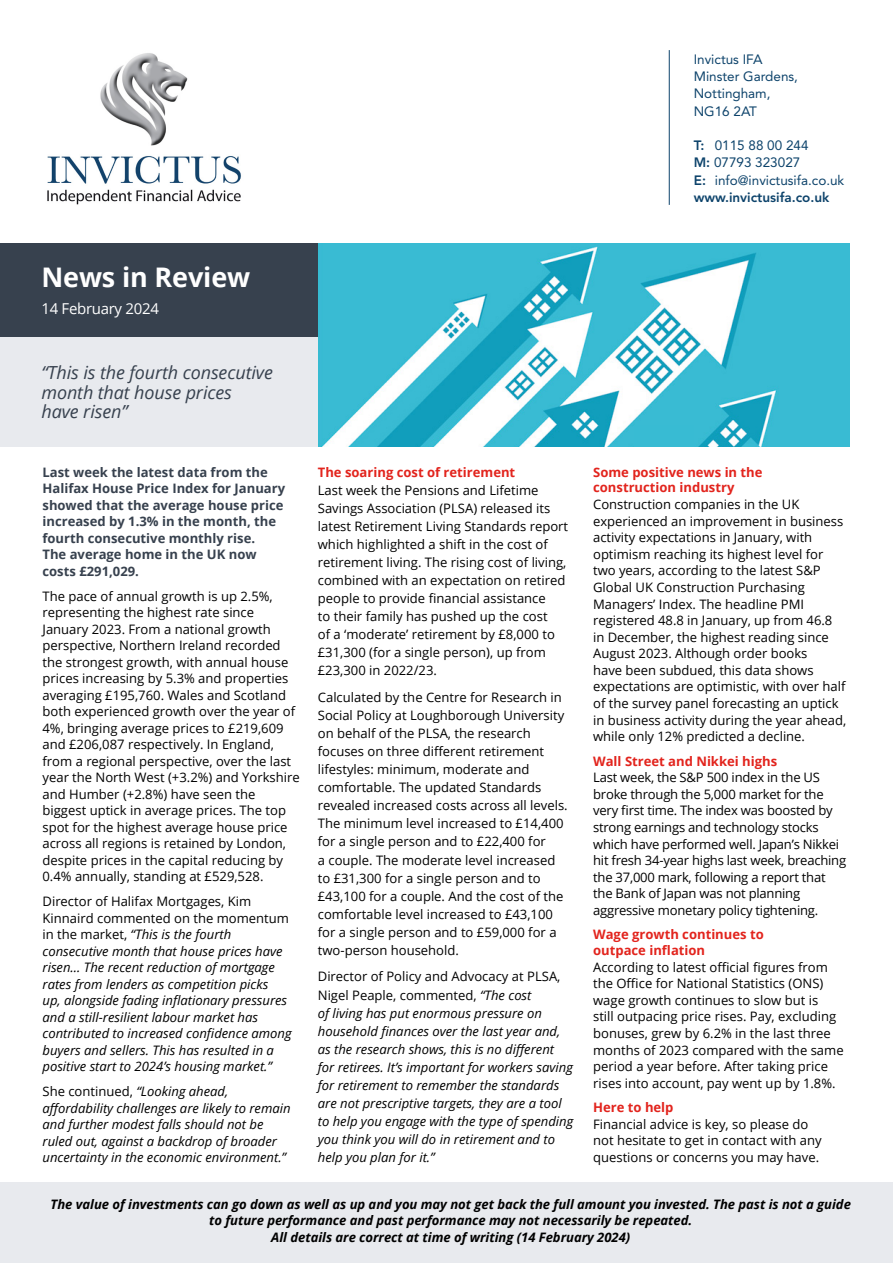
<style>
.page{position:relative;width:893px;height:1263px;background:#fff}
.page>*{position:absolute;margin:0;border:0;box-sizing:border-box;transform-origin:0 0}
.t1{font:700 27px "Open Sans";letter-spacing:-.005em;color:#fff}
.t2{font:italic 18px/19.5px "Open Sans";letter-spacing:-.005em;color:#37414e}
.t3{font:15px "Open Sans";letter-spacing:-.02em;color:#fff}
.t4{font:13.5px/17.2px "Avenir LT Std";color:#0d436b}
.t5{font:13.05px/16.6px "Open Sans";color:#000}
.t6{font:italic 13.05px/16.5px "Open Sans";color:#000}
.t7{font:italic 700 13.05px/16.5px "Open Sans";letter-spacing:-.005em;color:#000;text-align:center}
.t8{font:700 13.05px/16.5px "Open Sans";color:#37414e}
.t9{font:700 13.05px/15.9px "Open Sans";color:#e2241d}
.s1{font-weight:800}
.s2{font-style:normal}
</style>
<div class="page">
<img style="left:318px;top:243px;width:531px;height:203px">
<div style="left:0;top:1182px;width:893px;height:81px;background:#e8eaee"></div>
<div style="left:0;top:337px;width:318px;height:109px;background:#e8eaee"></div>
<div style="left:0;top:243px;width:318px;height:94px;background:#37414e"></div>
<img style="left:634px;top:426px;width:60px;height:20px">
<img style="left:47px;top:53px;width:194px;height:152px">
<hr style="left:669px;top:50px;width:1px;height:155px;background:#0d436b">
<p class="t4" style="left:694px;top:50px;width:106px">Invictus IFA<br>Minster Gardens,<br>Nottingham,<br>NG16 2AT</p>
<p class="t4" style="left:694px;top:137px;width:152px"><span class="s1">T:</span> 0115 88 00 244<br><span class="s1">M:</span> 07793 323027<br><span class="s1">E:</span> info@invictusifa.co.uk <span class="s1">www.invictusifa.co.uk</span></p>
<h1 class="t1" style="left:41px;top:258px;width:210px">News in Review</h1>
<p class="t3" style="left:41px;top:298px;width:119px">14 February 2024</p>
<h2 class="t2" style="left:41px;top:362px;width:233px">“This is the fourth consecutive month that house prices have risen”</h2>
<p class="t8" style="left:43px;top:463px;width:244px">Last week the latest data from the<br>Halifax House Price Index for January showed that the average house price increased by 1.3% in the month, the fourth consecutive monthly rise.<br>The average home in the UK now costs £291,029.</p>
<p class="t5" style="left:43px;top:587px;width:259px">The pace of annual growth is up 2.5%, representing the highest rate since January 2023. From a national growth perspective, Northern Ireland recorded the strongest growth, with annual house prices increasing by 5.3% and properties averaging £195,760. Wales and Scotland both experienced growth over the year of 4%, bringing average prices to £219,609 and £206,087 respectively. In England, from a regional perspective, over the last year the North West (+3.2%) and Yorkshire and Humber (+2.8%) have seen the biggest uptick in average prices. The top spot for the highest average house price across all regions is retained by London, despite prices in the capital reducing by 0.4% annually, standing at £529,528.</p>
<p class="t6" style="left:43px;top:893px;width:251px"><span class="s2">Director of Halifax Mortgages, Kim Kinnaird commented on the momentum in the market,</span> “This is the fourth consecutive month that house prices have risen… The recent reduction of mortgage rates from lenders as competition picks<br>up, alongside fading inflationary pressures and a still-resilient labour market has contributed to increased confidence among buyers and sellers. This has resulted in a positive start to 2024’s housing market.”</p>
<p class="t6" style="left:43px;top:1083px;width:250px"><span class="s2">She continued,</span> “Looking ahead, affordability challenges are likely to remain and further modest falls should not be ruled out, against a backdrop of broader uncertainty in the economic environment.”</p>
<p class="t9" style="left:318px;top:463px;width:199px">The soaring cost of retirement</p>
<p class="t5" style="left:318px;top:480px;width:252px;line-height:18px">Last week the Pensions and Lifetime Savings Association (PLSA) released its latest Retirement Living Standards report which highlighted a shift in the cost of retirement living. The rising cost of living, combined with an expectation on retired people to provide financial assistance<br>to their family has pushed up the cost<br>of a ‘moderate’ retirement by £8,000 to £31,300 (for a single person), up from £23,300 in 2022/23.</p>
<p class="t5" style="left:318px;top:688px;width:251px;line-height:18px">Calculated by the Centre for Research in Social Policy at Loughborough University on behalf of the PLSA, the research focuses on three different retirement lifestyles: minimum, moderate and comfortable. The updated Standards revealed increased costs across all levels.<br>The minimum level increased to £14,400 for a single person and to £22,400 for<br>a couple. The moderate level increased to £31,300 for a single person and to £43,100 for a couple. And the cost of the comfortable level increased to £43,100 for a single person and to £59,000 for a two-person household.</p>
<p class="t6" style="left:318px;top:967px;width:257px;line-height:18px"><span class="s2">Director of Policy and Advocacy at PLSA, Nigel Peaple, commented,</span> “The cost<br>of living has put enormous pressure on household finances over the last year and, as the research shows, this is no different for retirees. It’s important for workers saving for retirement to remember the standards are not prescriptive targets, they are a tool to help you engage with the type of spending you think you will do in retirement and to help you plan for it.”</p>
<p class="t9" style="left:593px;top:463px;width:171px">Some positive news in the construction industry</p>
<p class="t5" style="left:593px;top:496px;width:255px">Construction companies in the UK experienced an improvement in business activity expectations in January, with optimism reaching its highest level for two years, according to the latest S&amp;P Global UK Construction Purchasing Managers’ Index. The headline PMI registered 48.8 in January, up from 46.8 in December, the highest reading since August 2023. Although order books<br>have been subdued, this data shows expectations are optimistic, with over half of the survey panel forecasting an uptick in business activity during the year ahead, while only 12% predicted a decline.</p>
<p class="t9" style="left:593px;top:752px;width:186px">Wall Street and Nikkei highs</p>
<p class="t5" style="left:593px;top:769px;width:255px">Last week, the S&amp;P 500 index in the US broke through the 5,000 market for the very first time. The index was boosted by strong earnings and technology stocks which have performed well. Japan’s Nikkei hit fresh 34-year highs last week, breaching the 37,000 mark, following a report that the Bank of Japan was not planning aggressive monetary policy tightening.</p>
<p class="t9" style="left:593px;top:926px;width:172px">Wage growth continues to outpace inflation</p>
<p class="t5" style="left:593px;top:958px;width:252px">According to latest official figures from the Office for National Statistics (ONS) wage growth continues to slow but is<br>still outpacing price rises. Pay, excluding bonuses, grew by 6.2% in the last three months of 2023 compared with the same period a year before. After taking price rises into account, pay went up by 1.8%.</p>
<p class="t9" style="left:593px;top:1099px;width:82px">Here to help</p>
<p class="t5" style="left:593px;top:1115px;width:230px">Financial advice is key, so please do not hesitate to get in contact with any questions or concerns you may have.</p>
<p class="t7" style="left:51px;top:1195px;width:802px">The value of investments can go down as well as up and you may not get back the full amount you invested. The past is not a guide to future performance and past performance may not necessarily be repeated.<br>All details are correct at time of writing (14 February 2024)</p>
</div>
